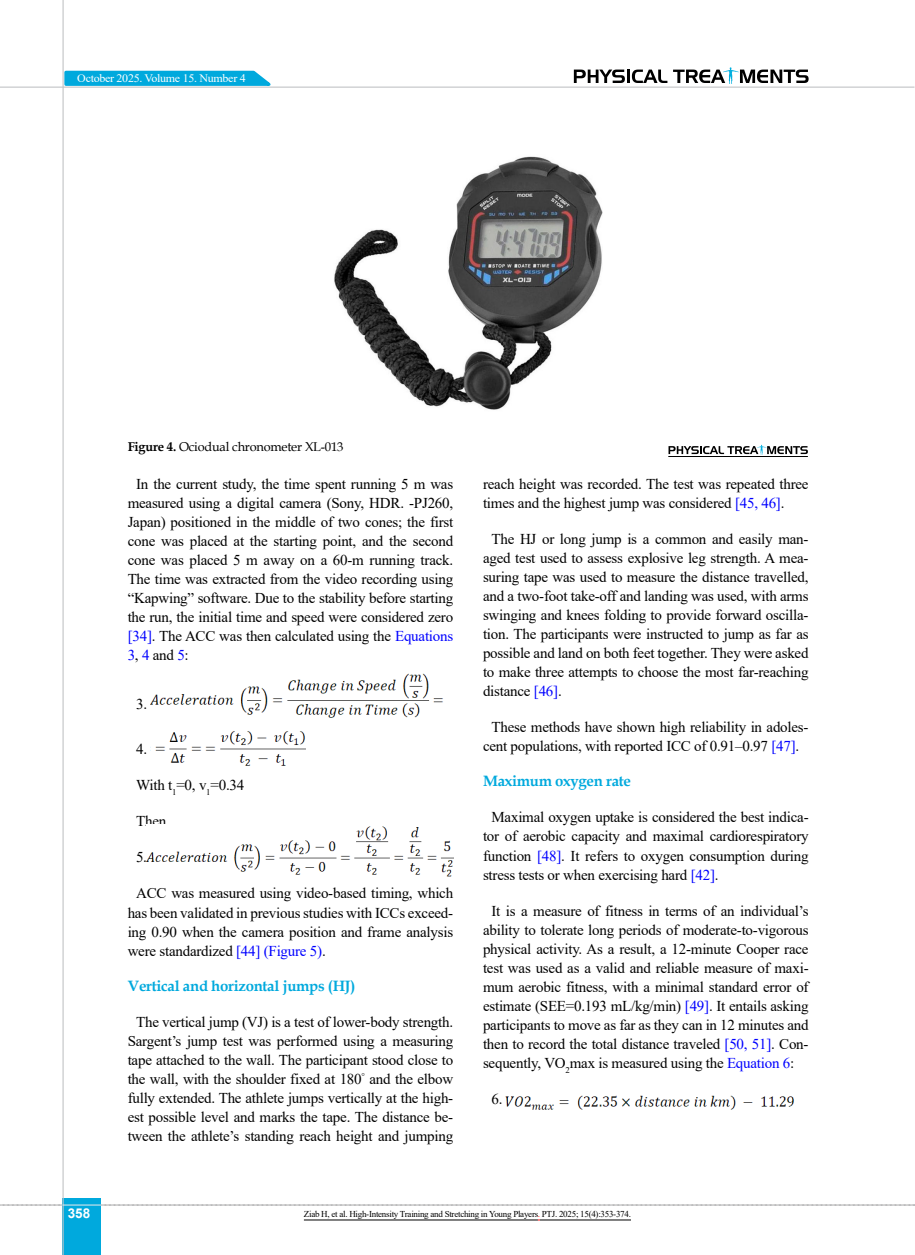
<style>
.page{position:relative;width:915px;height:1255px;background:#fff}
.page>*{position:absolute;margin:0;border:0;box-sizing:border-box;transform-origin:0 0}
.t1{font:15px/19px "Times New Roman";letter-spacing:-.015em;color:#000;text-align:justify}
.t2{font:700 15px "Book Antiqua";letter-spacing:-.02em;color:#00a9dd}
.t3{font:700 13.5px "Arial";color:#fff}
.t4{font:12.75px "Book Antiqua";letter-spacing:-.015em;color:#000}
.t5{font:11.4px "Times New Roman";letter-spacing:-.025em;color:#fff;scale:1.05 1}
.t6{font:9px "Times New Roman";letter-spacing:-.03em;color:#000}
.s1{font-weight:700}
.s2{color:#00f}
.s3{color:#f00}
</style>
<div class="page">
<svg style="left:0;top:1204px;width:915px;height:1px"></svg>
<div style="left:63px;top:1198px;width:38px;height:56px;background:#00a9dd"></div>
<hr style="left:62px;top:0;width:2px;height:1254px;background:#c2c4c6">
<hr style="left:63px;top:1204px;width:38px;height:1px;background:#ebebec">
<svg style="left:63px;top:69px;width:215px;height:18px;background:#36bae2"></svg>
<svg style="left:573px;top:67px;width:235px;height:17px"></svg>
<hr style="left:0;top:87px;width:914px;height:1px;background:#c2c4c6">
<img style="left:150px;top:673px;width:293px;height:45px">
<img style="left:150px;top:731px;width:155px;height:35px">
<img style="left:146px;top:826px;width:307px;height:50px">
<img style="left:505px;top:1095px;width:289px;height:15px">
<img style="left:334px;top:156px;width:268px;height:254px">
<svg style="left:668px;top:445px;width:139px;height:9px"></svg>
<hr style="left:668px;top:456px;width:139px;height:1px;background:#000">
<hr style="left:304px;top:1219px;width:233px;height:1px;background:#000">
<hr style="left:539px;top:1219px;width:91px;height:1px;background:#000">
<p class="t5" style="left:77px;top:70px;width:162px">October 2025. Volume 15. Number 4</p>
<p class="t3" style="left:68px;top:1203px;width:24px">358</p>
<p class="t4" style="left:128px;top:438px;width:217px"><span class="s1">Figure 4.</span> Ociodual chronometer XL-013</p>
<p class="t1" style="left:128px;top:473px;width:327px;text-indent:9px">In the current study, the time spent running 5 m was measured using a digital camera (Sony, HDR. -PJ260, Japan) positioned in the middle of two cones; the first cone was placed at the starting point, and the second cone was placed 5 m away on a 60-m running track.<br>The time was extracted from the video recording using “Kapwing” software. Due to the stability before starting the run, the initial time and speed were considered zero <span class="s2">[34]</span>. The ACC was then calculated using the <span class="s2">Equations 3</span>, <span class="s2">4</span> and <span class="s2">5</span>:</p>
<p class="t1" style="left:136px;top:693px;width:13px">3.</p>
<p class="t1" style="left:136px;top:739px;width:13px">4.</p>
<p class="t1" style="left:136px;top:775px;width:110px">With t<sub>1</sub>=0, v<sub>1</sub>=0.34</p>
<p class="t1" style="left:136px;top:811px;width:35px">Then,</p>
<p class="t1" style="left:136px;top:847px;width:12px">5.</p>
<p class="t1" style="left:128px;top:883px;width:327px;text-indent:9px">ACC was measured using video-based timing, which has been validated in previous studies with ICCs exceed&shy;ing 0.90 when the camera position and frame analysis were standardized <span class="s2">[44] (Figure 5)</span>.</p>
<p class="t2" style="left:128px;top:975px;width:229px">Vertical and horizontal jumps (HJ)</p>
<p class="t1" style="left:128px;top:1011px;width:327px;text-align:center">The vertical jump (VJ) is a test of lower-body strength.<br>Sargent’s jump test was performed using a measuring tape attached to the wall. The participant stood close to the wall, with the shoulder fixed at 180<sup>°</sup> and the elbow fully extended. The athlete jumps vertically at the high&shy;est possible level and marks the tape. The distance be&shy;tween the athlete’s standing reach height and jumping</p>
<p class="t1" style="left:483px;top:473px;width:327px">reach height was recorded. The test was repeated three times and the highest jump was considered <span class="s2">[45, 46]</span>.</p>
<p class="t1" style="left:483px;top:528px;width:327px;text-indent:9px">The HJ or long jump is a common and easily man&shy;aged test used to assess explosive leg strength. A mea&shy;suring tape was used to measure the distance travelled, and a two-foot take-off and landing was used, with arms swinging and knees folding to provide forward oscilla&shy;tion. The participants were instructed to jump as far as possible and land on both feet together. They were asked to make three attempts to choose the most far-reaching distance <span class="s2">[46]</span>.</p>
<p class="t1" style="left:483px;top:717px;width:327px;text-indent:9px">These methods have shown high reliability in adoles&shy;cent populations, with reported ICC of 0.91–0.97 <span class="s2">[47]</span>.</p>
<p class="t2" style="left:483px;top:771px;width:149px">Maximum oxygen rate</p>
<p class="t1" style="left:483px;top:807px;width:327px;text-indent:9px">Maximal oxygen uptake is considered the best indica&shy;tor of aerobic capacity and maximal cardiorespiratory function <span class="s2">[48]</span>. It refers to oxygen consumption during stress tests or when exercising hard <span class="s2">[42]</span>.</p>
<p class="t1" style="left:483px;top:900px;width:327px;text-indent:9px">It is a measure of fitness in terms of an individual’s ability to tolerate long periods of moderate-to-vigorous physical activity. As a result, a 12-minute Cooper race test was used as a valid and reliable measure of maxi&shy;mum aerobic fitness, with a minimal standard error of estimate (SEE=0.193 mL/kg/min) <span class="s2">[49]</span>. It entails asking participants to move as far as they can in 12 minutes and then to record the total distance traveled <span class="s2">[50, 51]</span>. Con&shy;sequently, VO<sub>2</sub>max is measured using the <span class="s2">Equation 6</span>:</p>
<p class="t1" style="left:491px;top:1089px;width:13px">6.</p>
<p class="t6" style="left:304px;top:1207px;width:328px">Ziab H, et al. High-Intensity Training and Stretching in Young Players<span class="s3">.</span> PTJ. 2025; 15(4):353-374.</p>
</div>
